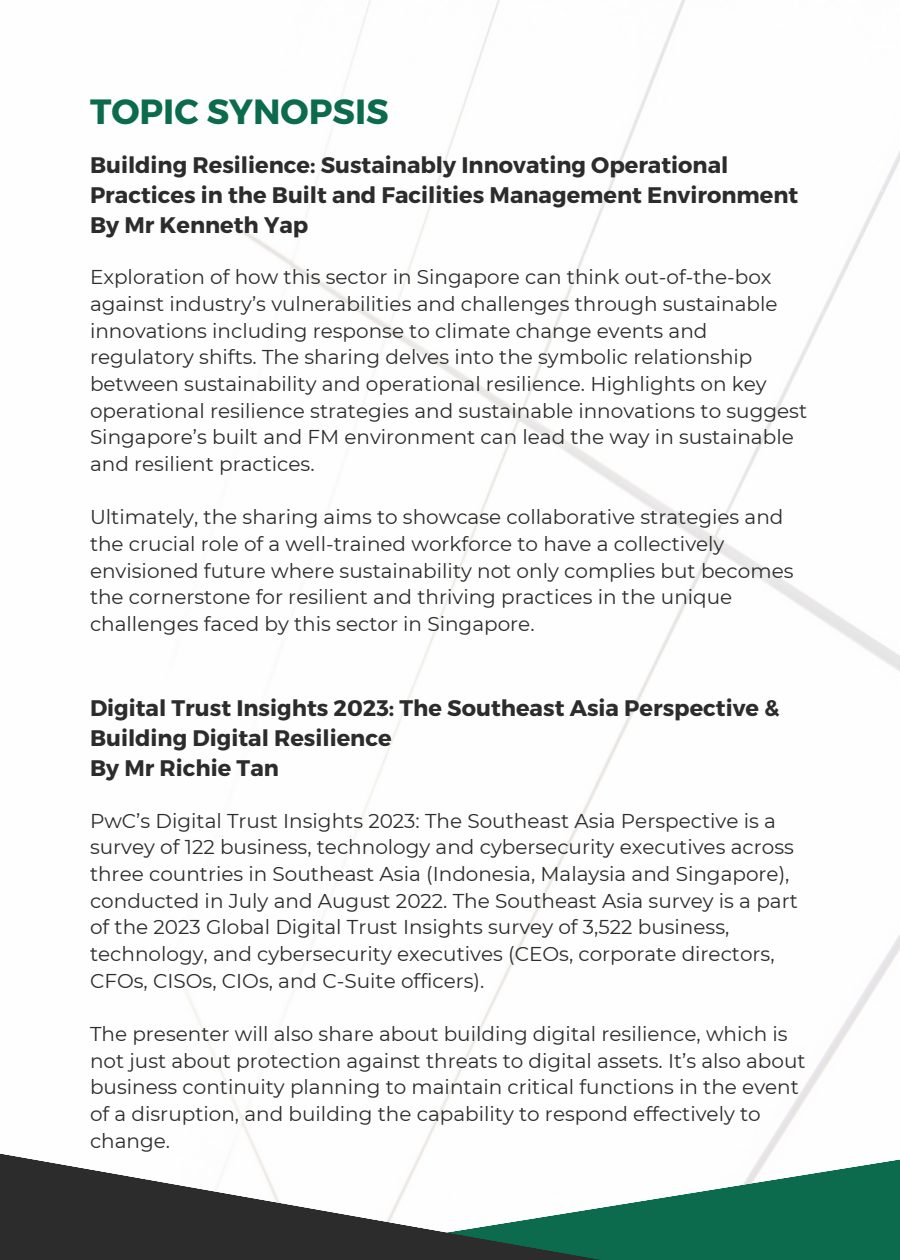
<style>
.page{position:relative;width:900px;height:1260px;background:#fff}
.page>*{position:absolute;margin:0;border:0;box-sizing:border-box;transform-origin:0 0}
.t1{font:700 35px "Montserrat";color:#0c6b4d}
.t2{font:700 22.5px/30px "Montserrat";color:#2c2c2c}
.t3{font:20px/26.8px "Montserrat";color:#2c2c2c}
</style>
<div class="page">
<svg style="left:0;top:1112px;width:900px;height:148px"></svg>
<p class="t1" style="left:90px;top:89px;width:300px">TOPIC SYNOPSIS</p>
<p class="t2" style="left:90px;top:149px;width:710px">Building Resilience: Sustainably Innovating Operational<br>Practices in the Built and Facilities Management Environment</p>
<p class="t2" style="left:90px;top:209px;width:220px">By Mr Kenneth Yap</p>
<p class="t3" style="left:90px;top:264px;width:719px">Exploration of how this sector in Singapore can think out-of-the-box against industry’s vulnerabilities and challenges through sustainable innovations including response to climate change events and regulatory shifts. The sharing delves into the symbolic relationship between sustainability and operational resilience. Highlights on key operational resilience strategies and sustainable innovations to suggest Singapore’s built and FM environment can lead the way in sustainable and resilient practices.</p>
<p class="t3" style="left:90px;top:504px;width:705px">Ultimately, the sharing aims to showcase collaborative strategies and the crucial role of a well-trained workforce to have a collectively envisioned future where sustainability not only complies but becomes the cornerstone for resilient and thriving practices in the unique challenges faced by this sector in Singapore.</p>
<p class="t2" style="left:90px;top:692px;width:691px">Digital Trust Insights 2023: The Southeast Asia Perspective &amp;<br>Building Digital Resilience</p>
<p class="t2" style="left:90px;top:752px;width:190px">By Mr Richie Tan</p>
<p class="t3" style="left:90px;top:807px;width:709px">PwC’s Digital Trust Insights 2023: The Southeast Asia Perspective is a survey of 122 business, technology and cybersecurity executives across three countries in Southeast Asia (Indonesia, Malaysia and Singapore), conducted in July and August 2022. The Southeast Asia survey is a part of the 2023 Global Digital Trust Insights survey of 3,522 business, technology, and cybersecurity executives (CEOs, corporate directors, CFOs, CISOs, CIOs, and C-Suite officers).</p>
<p class="t3" style="left:90px;top:1020px;width:717px">The presenter will also share about building digital resilience, which is not just about protection against threats to digital assets. It’s also about business continuity planning to maintain critical functions in the event of a disruption, and building the capability to respond effectively to change.</p>
</div>
